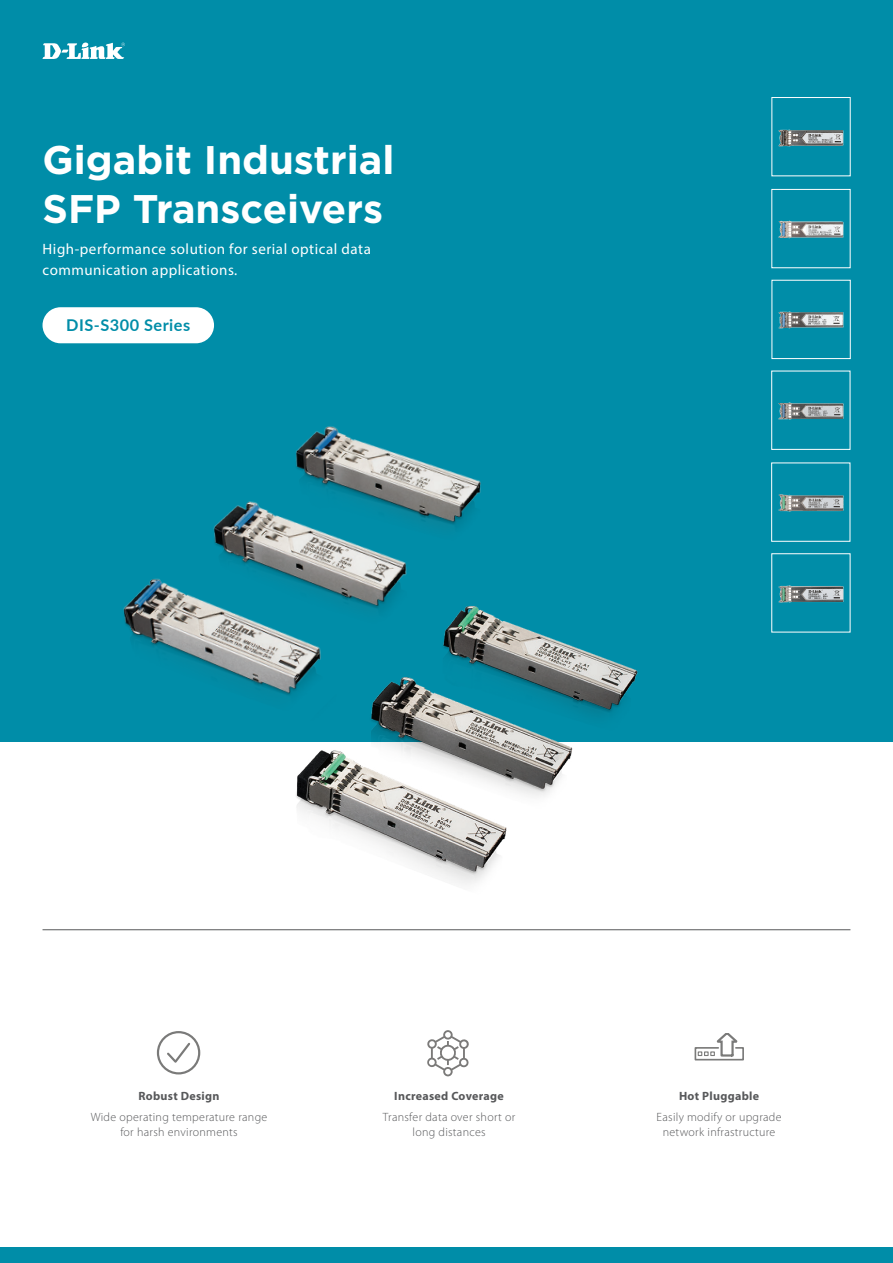
<style>
.page{position:relative;width:893px;height:1263px;background:#fff}
.page>*{position:absolute;margin:0;border:0;box-sizing:border-box;transform-origin:0 0}
.t1{font:700 39.9px/48.8px "Gotham";color:#fff}
.t2{font:700 16.35px "Lato";letter-spacing:.03em;color:#008da8}
.t3{font:15px/21px "Myriad Pro";letter-spacing:.035em;color:#fff}
.t4{font:300 12px/14.4px "Myriad Pro";letter-spacing:.025em;color:#57585a;text-align:center}
.t5{font:700 12px "Myriad Pro";letter-spacing:.025em;color:#57585a}
</style>
<div class="page">
<div style="left:0;top:0;width:893px;height:742px;background:#008da8"></div>
<hr style="left:43px;top:929px;width:807px;height:1px;background:#57585a">
<svg style="left:42px;top:42px;width:83px;height:17px"></svg>
<div style="left:0;top:1248px;width:893px;height:15px;background:#008da8"></div>
<img style="left:778px;top:129px;width:66px;height:18px">
<img style="left:778px;top:402px;width:66px;height:18px">
<div style="left:771px;top:371px;width:79px;height:79px;border:1px solid #fff"></div>
<img style="left:778px;top:220px;width:66px;height:19px">
<img style="left:778px;top:494px;width:66px;height:18px">
<img style="left:778px;top:311px;width:66px;height:18px">
<img style="left:778px;top:585px;width:66px;height:18px">
<div style="left:157px;top:1031px;width:43px;height:43px;border:2px solid #7a7a79;border-radius:50%"></div>
<svg style="left:167px;top:1043px;width:23px;height:20px"></svg>
<svg style="left:427px;top:1030px;width:42px;height:46px"></svg>
<svg style="left:694px;top:1033px;width:50px;height:28px"></svg>
<img style="left:123px;top:426px;width:358px;height:256px">
<img style="left:250px;top:597px;width:388px;height:288px">
<div style="left:43px;top:307px;width:171px;height:36px;background:#fff;border-radius:18px"></div>
<h1 class="t1" style="left:43px;top:136px;width:354px">Gigabit Industrial<br>SFP Transceivers</h1>
<p class="t3" style="left:43px;top:238px;width:330px">High-performance solution for serial optical data communication applications.</p>
<h2 class="t2" style="left:66px;top:313px;width:125px">DIS-S300 Series</h2>
<p class="t5" style="left:138px;top:1088px;width:83px">Robust Design</p>
<p class="t5" style="left:394px;top:1088px;width:111px">Increased Coverage</p>
<p class="t5" style="left:679px;top:1088px;width:82px">Hot Pluggable</p>
<p class="t4" style="left:91px;top:1110px;width:178px">Wide operating temperature range for harsh environments</p>
<p class="t4" style="left:383px;top:1110px;width:134px">Transfer data over short or long distances</p>
<p class="t4" style="left:657px;top:1110px;width:126px">Easily modify or upgrade network infrastructure</p>
</div>
